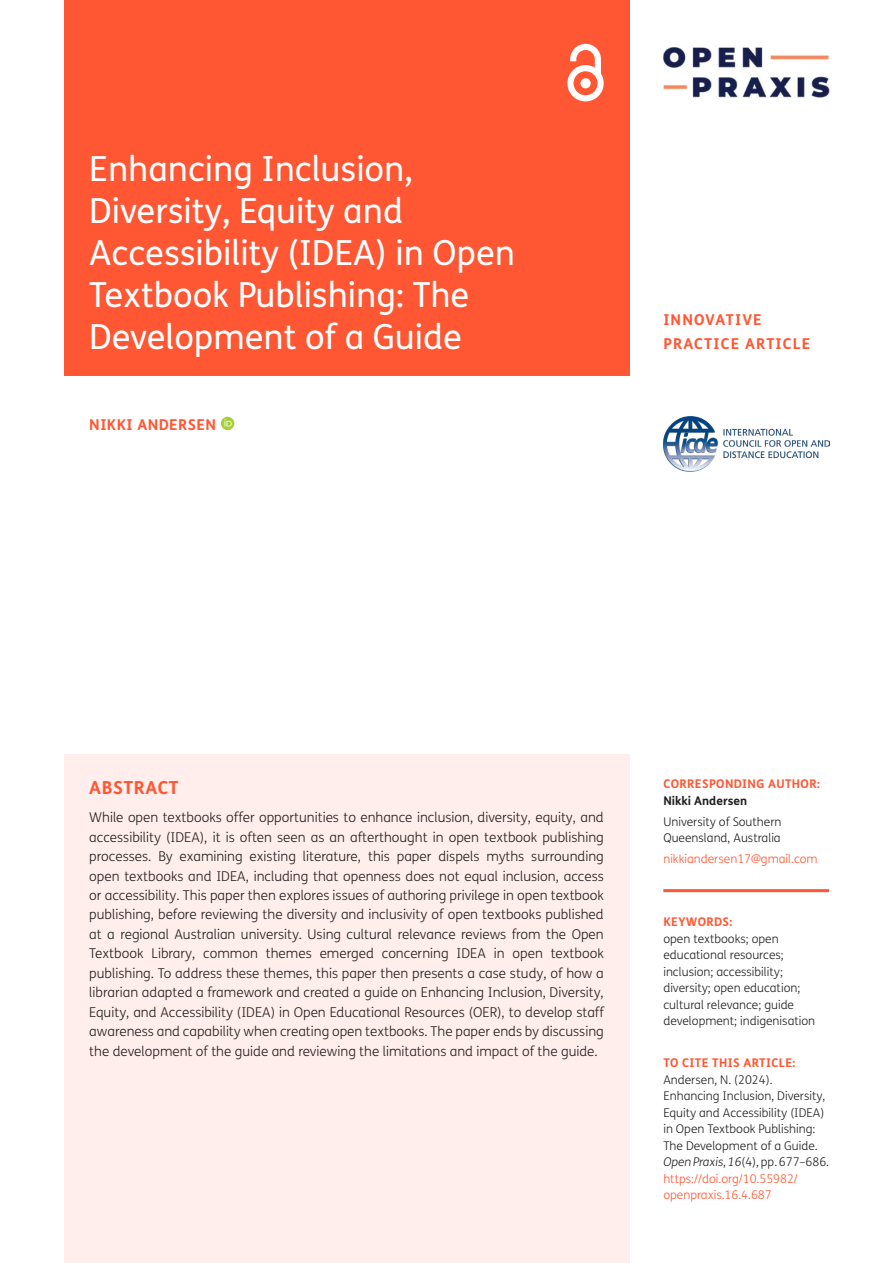
<style>
.page{position:relative;width:893px;height:1263px;background:#fff}
.page>*{position:absolute;margin:0;border:0;box-sizing:border-box;transform-origin:0 0}
.Article_Title{font:34.5px/42px "FS Me";color:#fff}
.t1{font:700 18px "FS Me";letter-spacing:.03em;color:#ff5733}
.Cover_Authors{font:700 15px/24px "FS Me";letter-spacing:.075em;color:#ff5733}
.Cover_Authors-2{font:700 15px "FS Me";letter-spacing:.03em;color:#ff5733}
.Abstract_Copy{font:300 13.5px/19.5px "FS Me";color:#231f20;text-align:justify}
.t2{font:300 12px/16.5px "FS Me";color:#231f20}
.t3{font:700 12px "FS Me";letter-spacing:.03em;color:#ff5733}
.t4{font:300 12px "FS Me";color:#ff5733}
.t5{font:700 12px "FS Me";color:#231f20}
.s1{font-style:italic}
.s2{color:#ff5733}
</style>
<div class="page">
<div style="left:64px;top:0;width:565px;height:376px;background:#ff5733"></div>
<svg style="left:567px;top:44px;width:37px;height:57px"></svg>
<img style="left:663px;top:48px;width:166px;height:50px">
<img style="left:663px;top:417px;width:166px;height:54px">
<hr style="left:663px;top:889px;width:166px;height:3px;background:#ff5733">
<svg style="left:221px;top:417px;width:13px;height:13px"></svg>
<svg style="left:224px;top:419px;width:8px;height:7px"></svg>
<div style="left:64px;top:755px;width:565px;height:508px;background:#ffeeeb"></div>
<h1 class="Article_Title" style="left:89px;top:148px;width:427px">Enhancing Inclusion,<br>Diversity, Equity and<br>Accessibility (IDEA) in Open<br>Textbook Publishing: The<br>Development of a Guide</h1>
<p class="Cover_Authors-2" style="left:89px;top:415px;width:128px">NIKKI ANDERSEN</p>
<p class="Cover_Authors" style="left:663px;top:307px;width:148px">INNOVATIVE<br>PRACTICE ARTICLE</p>
<h1 class="t1" style="left:89px;top:776px;width:91px">ABSTRACT</h1>
<p class="Abstract_Copy" style="left:89px;top:808px;width:516px">While open textbooks offer opportunities to enhance inclusion, diversity, equity, and accessibility (IDEA), it is often seen as an afterthought in open textbook publishing processes. By examining existing literature, this paper dispels myths surrounding open textbooks and IDEA, including that openness does not equal inclusion, access or accessibility. This paper then explores issues of authoring privilege in open textbook publishing, before reviewing the diversity and inclusivity of open textbooks published at a regional Australian university. Using cultural relevance reviews from the Open Textbook Library, common themes emerged concerning IDEA in open textbook publishing. To address these themes, this paper then presents a case study, of how a librarian adapted a framework and created a guide on Enhancing Inclusion, Diversity, Equity, and Accessibility (IDEA) in Open Educational Resources (OER), to develop staff awareness and capability when creating open textbooks. The paper ends by discussing the development of the guide and reviewing the limitations and impact of the guide.</p>
<p class="t3" style="left:663px;top:777px;width:158px">CORRESPONDING AUTHOR:</p>
<p class="t5" style="left:663px;top:793px;width:85px">Nikki Andersen</p>
<p class="t2" style="left:663px;top:813px;width:120px">University of Southern<br>Queensland, Australia</p>
<p class="t4" style="left:663px;top:852px;width:156px">nikkiandersen17@gmail.com</p>
<p class="t3" style="left:663px;top:914px;width:71px">KEYWORDS:</p>
<p class="t2" style="left:663px;top:930px;width:153px">open textbooks; open educational resources; inclusion; accessibility; diversity; open education; cultural relevance; guide development; indigenisation</p>
<p class="t3" style="left:663px;top:1055px;width:133px">TO CITE THIS ARTICLE:</p>
<p class="t2" style="left:663px;top:1071px;width:167px">Andersen, N. (2024).<br>Enhancing Inclusion, Diversity,<br>Equity and Accessibility (IDEA) in Open Textbook Publishing:<br>The Development of a Guide.<br><span class="s1">Open Praxis</span>, <span class="s1">16</span>(4), pp. 677–686. <span class="s2">https://doi.org/10.55982/ openpraxis.16.4.687</span></p>
</div>
